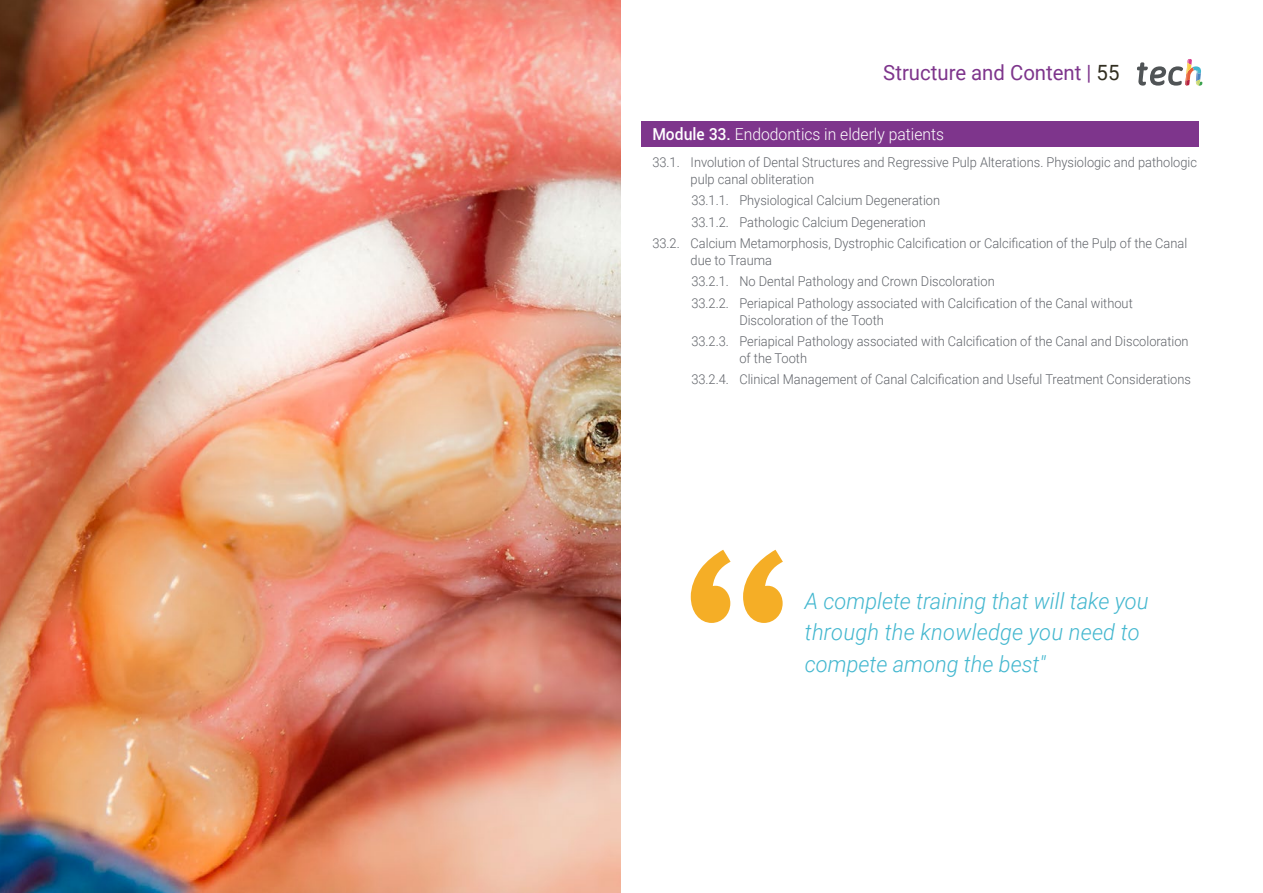
<style>
.page{position:relative;width:1263px;height:893px;background:#fff}
.page>*{position:absolute;margin:0;border:0;box-sizing:border-box;transform-origin:0 0}
.t1{font:italic 300 22.5px/31.5px "Roboto";color:#43b7cf}
.t2{font:21px "Roboto";color:#7e358c}
.t3{font:300 16.5px "Roboto";color:#fff;scale:.95 1}
.t4{font:300 13.5px/21.6px "Roboto";color:#61646a;scale:.95 1}
.s1{color:#312e20}
.s2{font-weight:500}
</style>
<div class="page">
<svg style="left:1137px;top:59px;width:65px;height:27px"></svg>
<svg style="left:691px;top:550px;width:92px;height:73px"></svg>
<div style="left:641px;top:121px;width:558px;height:25px;background:#7e358c"></div>
<img style="left:0;top:0;width:621px;height:893px">
<h2 class="t2" style="left:883px;top:57px;width:238px">Structure and Content | <span class="s1">55</span></h2>
<p class="t3" style="left:652px;top:123px;width:309px"><span class="s2">Module 33.</span> Endodontics in elderly patients</p>
<p class="t4" style="left:691px;top:154px;width:535px;line-height:16.5px;text-indent:-38px">33.1. Involution of Dental Structures and Regressive Pulp Alterations. Physiologic and pathologic pulp canal obliteration</p>
<p class="t4" style="left:691px;top:189px;width:263px">33.1.1. Physiological Calcium Degeneration</p>
<p class="t4" style="left:691px;top:211px;width:248px">33.1.2. Pathologic Calcium Degeneration</p>
<p class="t4" style="left:652px;top:232px;width:565px">33.2. Calcium Metamorphosis, Dystrophic Calcification or Calcification of the Pulp of the Canal</p>
<p class="t4" style="left:691px;top:249px;width:467px">due to Trauma<br>33.2.1. No Dental Pathology and Crown Discoloration<br>33.2.2. Periapical Pathology associated with Calcification of the Canal without</p>
<p class="t4" style="left:691px;top:308px;width:525px;text-indent:48px">Discoloration of the Tooth<br>33.2.3. Periapical Pathology associated with Calcification of the Canal and Discoloration</p>
<p class="t4" style="left:691px;top:347px;width:527px;text-indent:48px">of the Tooth<br>33.2.4. Clinical Management of Canal Calcification and Useful Treatment Considerations</p>
<h1 class="t1" style="left:805px;top:584px;width:345px">A complete training that will take you through the knowledge you need to compete among the best"</h1>
</div>
